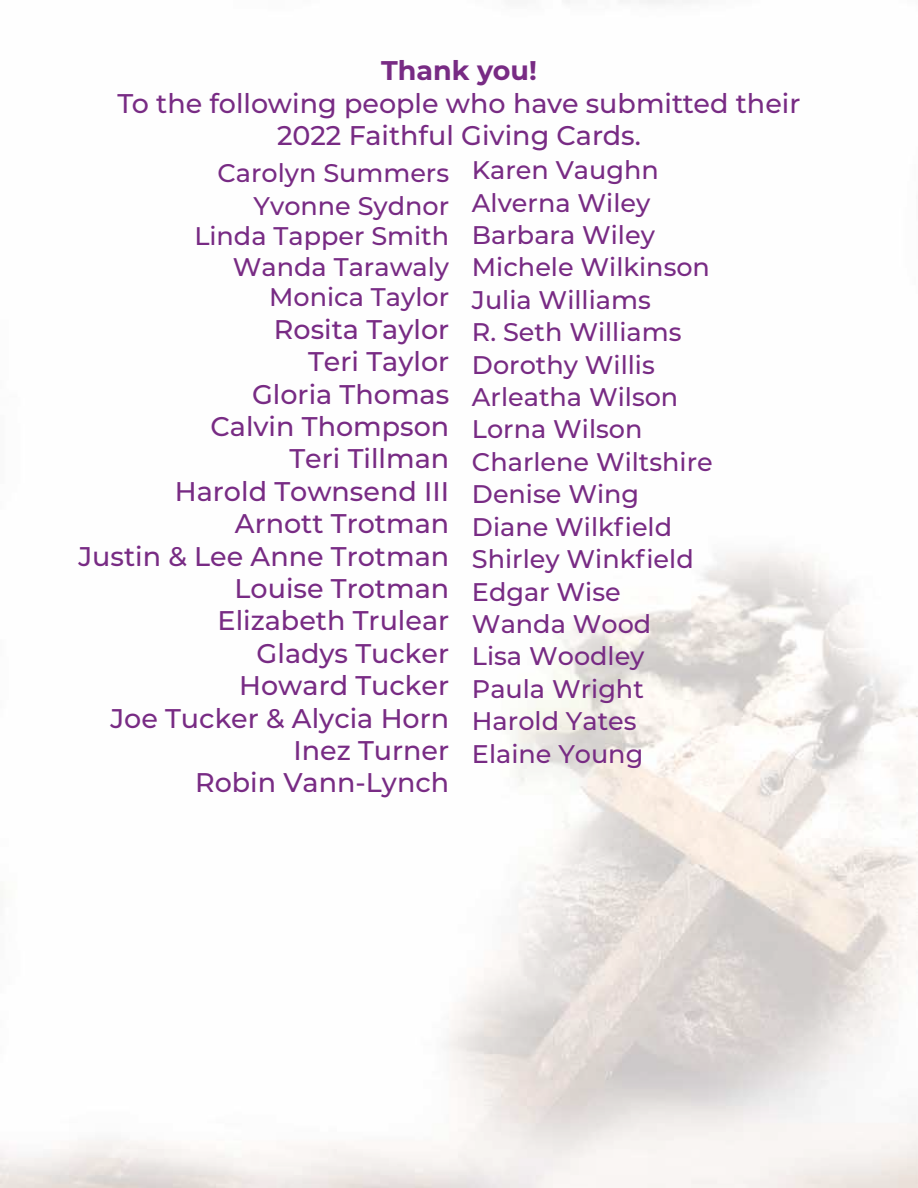
<style>
.page{position:relative;width:918px;height:1188px;background:#fff}
.page>*{position:absolute;margin:0;border:0;box-sizing:border-box;transform-origin:0 0}
.t1{font:500 27px/32.4px "Montserrat";color:#782b84;text-align:center}
.t2{font:700 27px "Montserrat";color:#782b84}
.t3{font:500 25.5px/32.4px "Montserrat";color:#782b84;text-align:right}
</style>
<div class="page">
<img style="left:0;top:0;width:918px;height:1188px">
<p class="t2" style="left:381px;top:51px;width:157px">Thank you!</p>
<p class="t1" style="left:117px;top:86px;width:685px">To the following people who have submitted their<br>2022 Faithful Giving Cards.</p>
<p class="t3" style="left:194px;top:157px;width:256px;line-height:31px">Carolyn Summers<br>Yvonne Sydnor<br>Linda Tapper Smith<br>Wanda Tarawaly<br>Monica Taylor</p>
<p class="t1" style="left:78px;top:312px;width:372px;text-align:right">Rosita Taylor<br>Teri Taylor<br>Gloria Thomas<br>Calvin Thompson<br>Teri Tillman<br>Harold Townsend III<br>Arnott Trotman<br>Justin &amp; Lee Anne Trotman<br>Louise Trotman<br>Elizabeth Trulear<br>Gladys Tucker<br>Howard Tucker<br>Joe Tucker &amp; Alycia Horn<br>Inez Turner<br>Robin Vann-Lynch</p>
<p class="t3" style="left:472px;top:153px;width:242px;text-align:left">Karen Vaughn<br>Alverna Wiley<br>Barbara Wiley<br>Michele Wilkinson<br>Julia Williams<br>R. Seth Williams<br>Dorothy Willis<br>Arleatha Wilson<br>Lorna Wilson<br>Charlene Wiltshire<br>Denise Wing<br>Diane Wilkfield<br>Shirley Winkfield<br>Edgar Wise<br>Wanda Wood<br>Lisa Woodley<br>Paula Wright<br>Harold Yates<br>Elaine Young</p>
</div>
